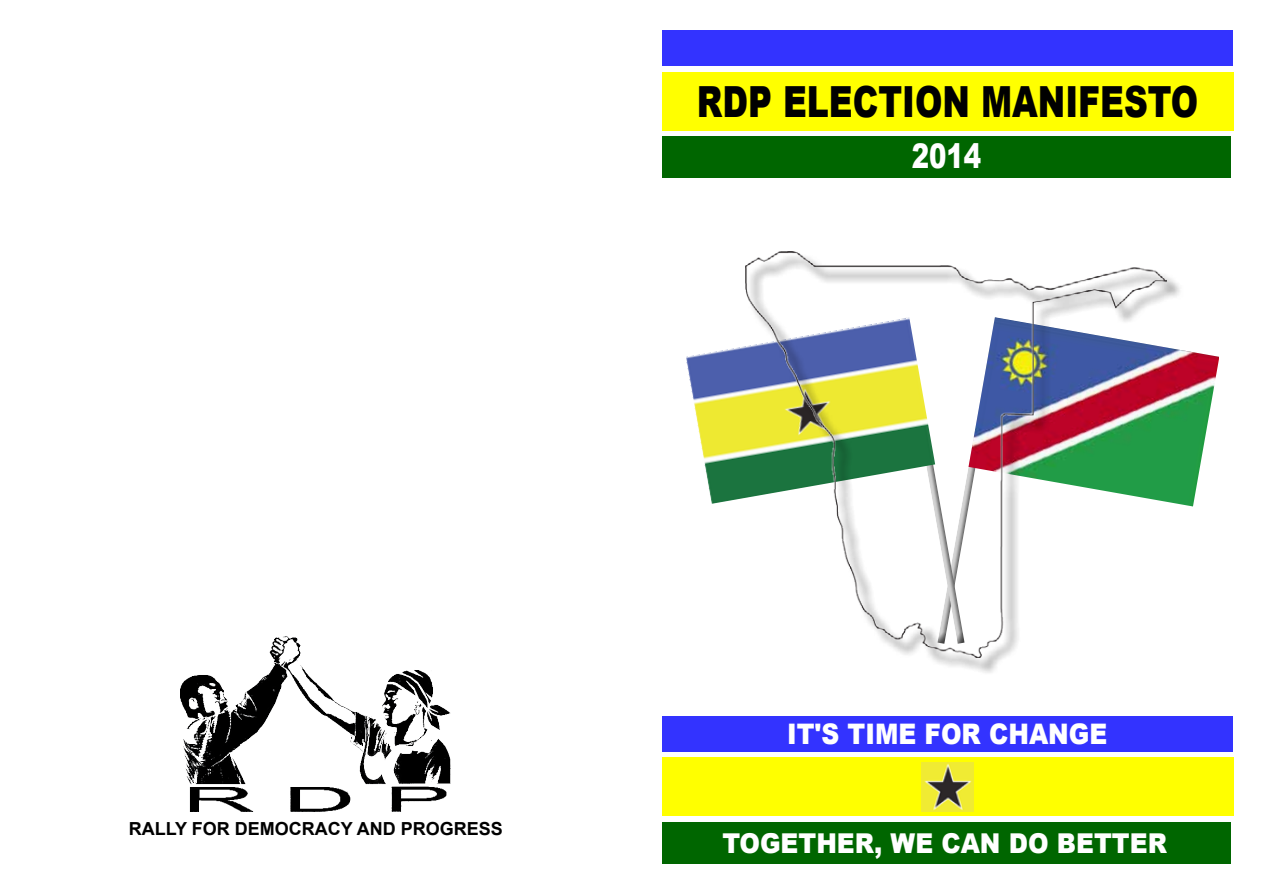
<style>
.page{position:relative;width:1263px;height:893px;background:#fff}
.page>*{position:absolute;margin:0;border:0;box-sizing:border-box;transform-origin:0 0}
.t1{font:42.9px "Arial CEMT Black";color:#000;scale:.77 1}
.t2{font:33.9px "Arial CEMT Black";color:#fff;scale:.77 1}
.t3{font:28.35px "Arial CEMT Black";color:#fff;scale:.87 1}
.t4{font:27.3px "Arial CEMT Black";color:#fff;scale:.9 1}
.t5{font:700 18px "Arial";color:#000}
</style>
<div class="page">
<div style="left:662px;top:31px;width:570px;height:35px;background:#33f"></div>
<div style="left:662px;top:72px;width:572px;height:59px;background:#ff0"></div>
<div style="left:662px;top:137px;width:569px;height:41px;background:#060"></div>
<div style="left:662px;top:716px;width:570px;height:36px;background:#33f"></div>
<div style="left:662px;top:757px;width:572px;height:59px;background:#ff0"></div>
<div style="left:662px;top:822px;width:569px;height:41px;background:#060"></div>
<img style="left:1184px;top:350px;width:35px;height:156px">
<img style="left:686px;top:346px;width:59px;height:158px">
<img style="left:921px;top:762px;width:52px;height:49px">
<div style="left:747px;top:254px;width:437px;height:421px;background:#000;opacity:.75"></div>
<img style="left:745px;top:251px;width:421px;height:406px">
<img style="left:181px;top:636px;width:270px;height:175px">
<h1 class="t1" style="left:697px;top:75px;width:652px">RDP ELECTION MANIFESTO</h1>
<h2 class="t2" style="left:912px;top:135px;width:92px">2014</h2>
<p class="t5" style="left:129px;top:817px;width:376px">RALLY FOR DEMOCRACY AND PROGRESS</p>
<h3 class="t3" style="left:787px;top:716px;width:370px">IT'S TIME FOR CHANGE</h3>
<h3 class="t4" style="left:722px;top:826px;width:495px">TOGETHER, WE CAN DO BETTER</h3>
</div>
